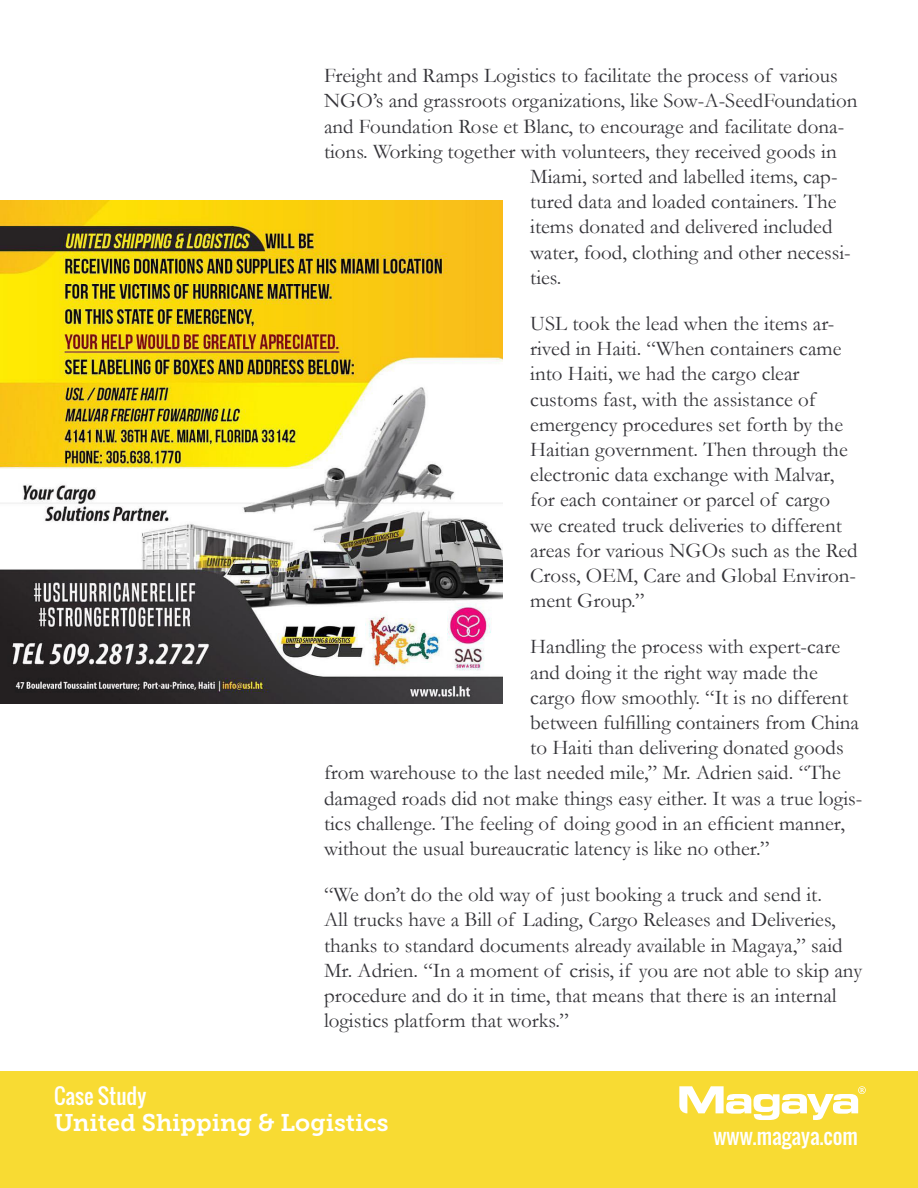
<style>
.page{position:relative;width:918px;height:1188px;background:#fff}
.page>*{position:absolute;margin:0;border:0;box-sizing:border-box;transform-origin:0 0}
.t1{font:24px "Museo Slab 700";color:#fff}
.t2{font:21px/25.2px "Garamond";color:#343338}
.t3{font:21px "Oswald";color:#fff}
</style>
<div class="page">
<img style="left:0;top:201px;width:502px;height:502px">
<div style="left:0;top:1072px;width:918px;height:116px;background:#f8db33"></div>
<svg style="left:679px;top:1086px;width:187px;height:34px"></svg>
<p class="t2" style="left:324px;top:62px;width:515px">Freight and Ramps Logistics to facilitate the process of various</p>
<p class="t2" style="left:324px;top:88px;width:535px">NGO’s and grassroots organizations, like Sow-A-SeedFoundation</p>
<p class="t2" style="left:324px;top:113px;width:522px">and Foundation Rose et Blanc, to encourage and facilitate dona-</p>
<p class="t2" style="left:324px;top:138px;width:514px">tions. Working together with volunteers, they received goods in</p>
<p class="t2" style="left:530px;top:163px;width:309px">Miami, sorted and labelled items, cap-</p>
<p class="t2" style="left:530px;top:188px;width:308px">tured data and loaded containers. The</p>
<p class="t2" style="left:530px;top:214px;width:304px">items donated and delivered included</p>
<p class="t2" style="left:530px;top:239px;width:322px">water, food, clothing and other necessi-</p>
<p class="t2" style="left:530px;top:264px;width:33px">ties.</p>
<p class="t2" style="left:530px;top:310px;width:329px">USL took the lead when the items ar&shy;rived in Haiti. “When containers came into Haiti, we had the cargo clear customs fast, with the assistance of emergency procedures set forth by the Haitian government. Then through the electronic data exchange with Malvar, for each container or parcel of cargo we created truck deliveries to different areas for various NGOs such as the Red Cross, OEM, Care and Global Environ&shy;ment Group.”</p>
<p class="t2" style="left:530px;top:634px;width:311px">Handling the process with expert-care</p>
<p class="t2" style="left:530px;top:659px;width:289px">and doing it the right way made the</p>
<p class="t2" style="left:530px;top:684px;width:319px">cargo flow smoothly. “It is no different</p>
<p class="t2" style="left:530px;top:709px;width:330px">between fulfilling containers from China</p>
<p class="t2" style="left:530px;top:734px;width:315px">to Haiti than delivering donated goods</p>
<p class="t2" style="left:324px;top:760px;width:518px">from warehouse to the last needed mile,” Mr. Adrien said. “The</p>
<p class="t2" style="left:324px;top:785px;width:540px">damaged roads did not make things easy either. It was a true logis-</p>
<p class="t2" style="left:324px;top:810px;width:523px">tics challenge. The feeling of doing good in an efficient manner,</p>
<p class="t2" style="left:324px;top:835px;width:447px">without the usual bureaucratic latency is like no other.”</p>
<p class="t2" style="left:324px;top:881px;width:540px">“We don’t do the old way of just booking a truck and send it.<br>All trucks have a Bill of Lading, Cargo Releases and Deliveries, thanks to standard documents already available in Magaya,” said Mr. Adrien. “In a moment of crisis, if you are not able to skip any procedure and do it in time, that means that there is an internal logistics platform that works.”</p>
<p class="t3" style="left:54px;top:1081px;width:94px">Case Study</p>
<p class="t1" style="left:54px;top:1109px;width:336px">United Shipping &amp; Logistics</p>
<p class="t3" style="left:713px;top:1120px;width:146px">www.magaya.com</p>
</div>
